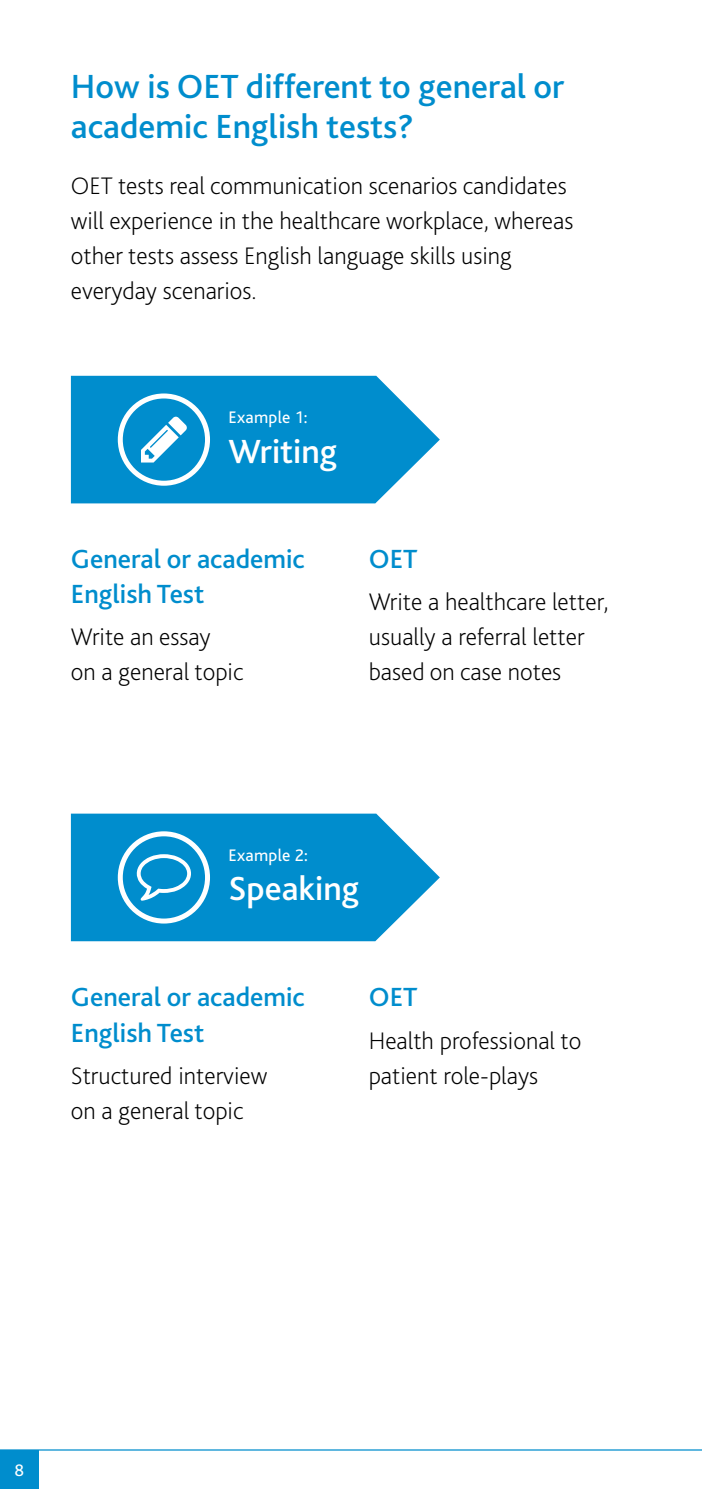
<style>
.page{position:relative;width:702px;height:1489px;background:#fff}
.page>*{position:absolute;margin:0;border:0;box-sizing:border-box;transform-origin:0 0}
.t1{font:500 35px/40px "Bliss Pro";color:#008dcd}
.t2{font:500 35px "Bliss Pro";color:#fff}
.t3{font:500 27.5px/35px "Bliss Pro";color:#008dcd}
.t4{font:200 25px/35px "Bliss Pro";color:#000}
.t5{font:17.5px "Bliss";letter-spacing:.02em;color:#fff}
.t6{font:17.5px "Bliss Pro";color:#fff}
</style>
<div class="page">
<div style="left:0;top:1449px;width:39px;height:39px;background:#008dcd"></div>
<hr style="left:0;top:1449px;width:702px;height:1px;background:#008dcd">
<svg style="left:71px;top:376px;width:369px;height:127px;background:#1c99d2"></svg>
<div style="left:118px;top:393px;width:92px;height:92px;border:5px solid #fff;border-radius:50%"></div>
<svg style="left:141px;top:416px;width:46px;height:46px"></svg>
<svg style="left:71px;top:813px;width:369px;height:128px;background:#1d9ad2"></svg>
<div style="left:118px;top:831px;width:92px;height:92px;border:5px solid #fff;border-radius:50%"></div>
<svg style="left:137px;top:854px;width:54px;height:46px"></svg>
<h1 class="t1" style="left:71px;top:66px;width:495px">How is OET different to general or academic English tests?</h1>
<p class="t4" style="left:71px;top:168px;width:504px">OET tests real communication scenarios candidates will experience in the healthcare workplace, whereas other tests assess English language skills using everyday scenarios.</p>
<p class="t5" style="left:228px;top:408px;width:80px">Example 1:</p>
<h1 class="t2" style="left:228px;top:429px;width:110px">Writing</h1>
<p class="t3" style="left:71px;top:541px;width:235px">General or academic<br>English Test</p>
<p class="t4" style="left:71px;top:619px;width:174px">Write an essay<br>on a general topic</p>
<p class="t3" style="left:369px;top:541px;width:50px">OET</p>
<p class="t4" style="left:369px;top:584px;width:241px">Write a healthcare letter, usually a referral letter based on case notes</p>
<p class="t5" style="left:228px;top:846px;width:81px">Example 2:</p>
<h1 class="t2" style="left:228px;top:867px;width:132px">Speaking</h1>
<p class="t3" style="left:71px;top:979px;width:235px">General or academic<br>English Test</p>
<p class="t4" style="left:71px;top:1057px;width:198px">Structured interview on a general topic</p>
<p class="t3" style="left:369px;top:979px;width:50px">OET</p>
<p class="t4" style="left:369px;top:1022px;width:214px">Health professional to patient role-plays</p>
<p class="t6" style="left:15px;top:1459px;width:11px">8</p>
</div>
